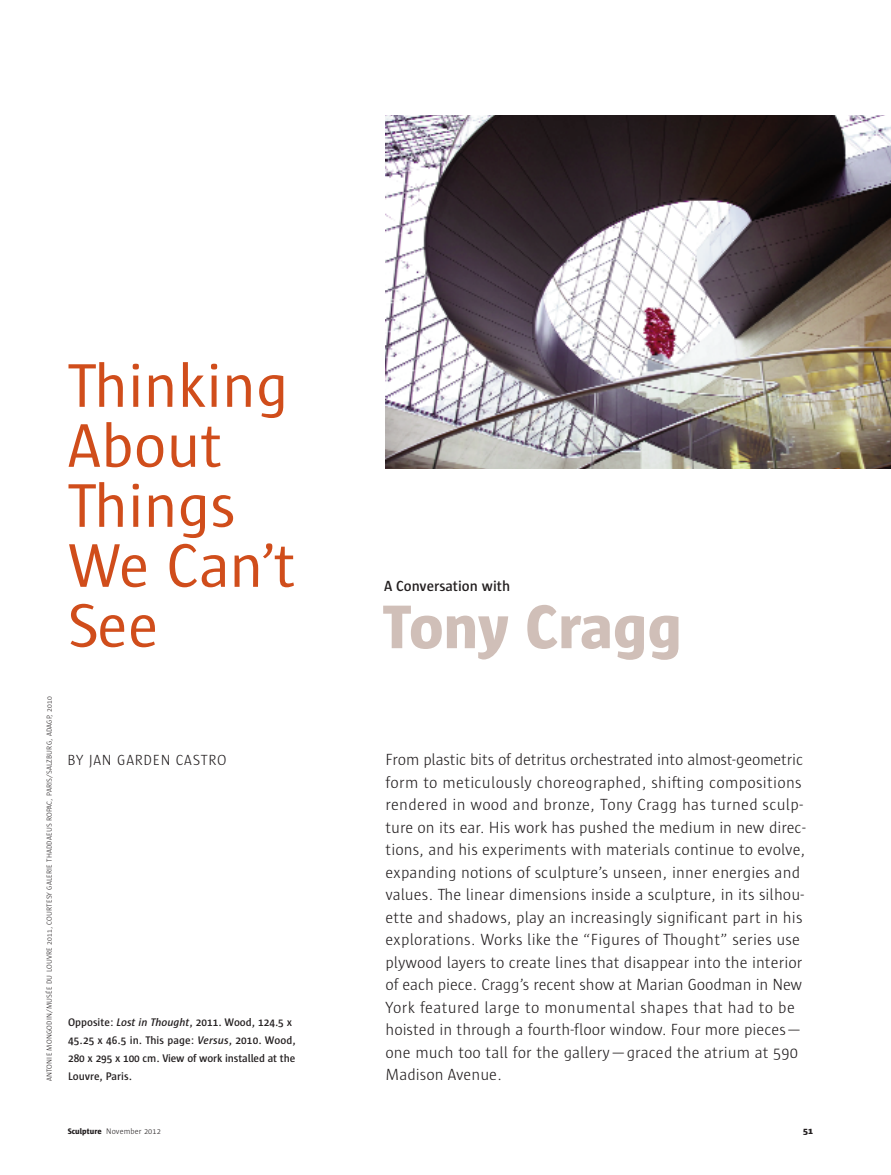
<style>
.page{position:relative;width:891px;height:1175px;background:#fff}
.page>*{position:absolute;margin:0;border:0;box-sizing:border-box;transform-origin:0 0}
.t1{font:63px/60px "Sun";color:#d04d1b}
.t2{font:800 63px "Sun";color:#d0bfb8}
.t3{font:300 16.5px/22.5px "Sun";color:#231f20}
.t4{font:300 15px "Sun";letter-spacing:.05em;color:#231f20}
.t5{font:600 15px "Sun";color:#231f20}
.t6{font:600 11.25px "Sun";color:#231f20}
.t7{font:800 9px "Sun";color:#231f20;scale:1.1 1}
.t8{font:300 8.25px "Sun";letter-spacing:.01em;color:#231f20}
.t9{font:300 7.5px "Sun";letter-spacing:.025em;color:#231f20}
.s1{font-style:italic}
.s2{font-weight:800}
</style>
<div class="page">
<img style="left:386px;top:115px;width:505px;height:353px">
<h1 class="t1" style="left:68px;top:360px;width:230px">Thinking<br>About<br>Things<br>We Can’t<br>See</h1>
<p class="t9" style="left:47px;top:1081px;width:386px;rotate:-90deg">ANTONIE MONGODIN/MUSÉE DU LOUVRE 2011, COURTESY GALERIE THADDAEUS ROPAC, PARIS/SALZBURG, ADAGP, 2010</p>
<p class="t4" style="left:68px;top:754px;width:161px">BY JAN GARDEN CASTRO</p>
<p class="t6" style="left:68px;top:1018px;width:226px">Opposite: <span class="s1">Lost in Thought</span>, 2011. Wood, 124.5 x</p>
<p class="t6" style="left:68px;top:1036px;width:229px">45.25 x 46.5 in. This page: <span class="s1">Versus</span>, 2010. Wood,</p>
<p class="t6" style="left:68px;top:1054px;width:229px">280 x 295 x 100 cm. View of work installed at the</p>
<p class="t6" style="left:68px;top:1072px;width:65px">Louvre, Paris.</p>
<h5 class="t5" style="left:384px;top:580px;width:128px">A Conversation with</h5>
<h1 class="t2" style="left:382px;top:603px;width:301px">Tony Cragg</h1>
<p class="t3" style="left:386px;top:749px;width:421px">From plastic bits of detritus orchestrated into almost-geometric form to meticulously choreographed, shifting compositions rendered in wood and bronze, Tony Cragg has turned sculp&shy;ture on its ear. His work has pushed the medium in new direc&shy;tions, and his experiments with materials continue to evolve, expanding notions of sculpture’s unseen, inner energies and values. The linear dimensions inside a sculpture, in its silhou&shy;ette and shadows, play an increasingly significant part in his explorations. Works like the “Figures of Thought” series use plywood layers to create lines that disappear into the interior of each piece. Cragg’s recent show at Marian Goodman in New York featured large to monumental shapes that had to be hoisted in through a fourth-floor window. Four more pieces— one much too tall for the gallery—graced the atrium at 590<br>Madison Avenue.</p>
<p class="t8" style="left:68px;top:1128px;width:95px"><span class="s2">Sculpture</span> November 2012</p>
<p class="t7" style="left:803px;top:1128px;width:10px">51</p>
</div>
